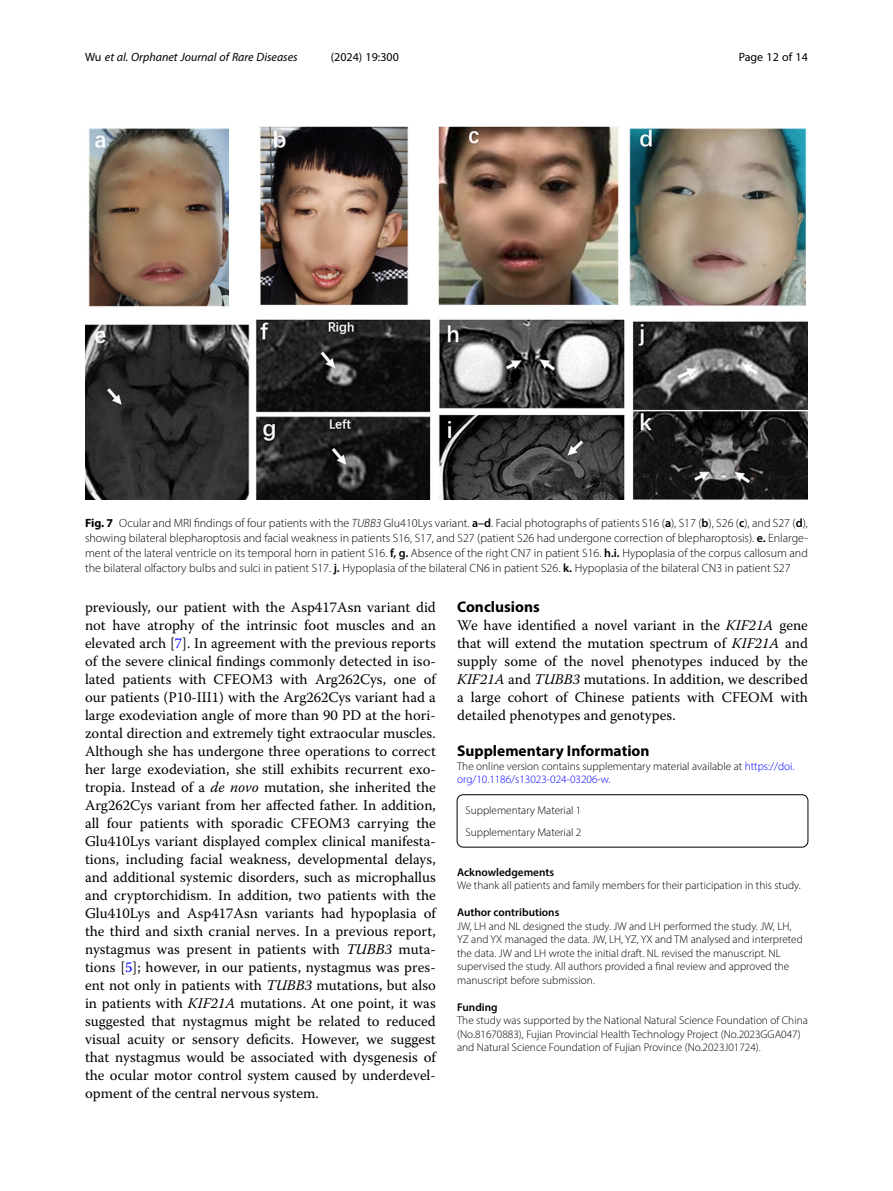
<style>
.page{position:relative;width:893px;height:1191px;background:#fff}
.page>*{position:absolute;margin:0;border:0;box-sizing:border-box;transform-origin:0 0}
.Head_1{font:700 15.45px "Myriad Pro";color:#000}
.Body_Text_Indent{font:14.7px/18px "Warnock Pro";color:#000;text-align:justify}
.Body_Text{font:14.7px/18px "Warnock Pro";color:#000;text-align:justify}
.Figure_Caption{font:300 12px/15px "Myriad Pro";color:#000;text-align:justify}
.t1{font:italic 12px "Myriad Pro";color:#000}
.t2{font:12px "Myriad Pro";color:#000}
.Author_Contribution{font:300 11.25px/13.5px "Myriad Pro";color:#000}
.Funding{font:300 11.25px/13.5px "Myriad Pro";color:#000}
.Article_Note_ESM{font:300 11.25px/13.5px "Myriad Pro";color:#000}
.Acknowledgements{font:300 11.25px "Myriad Pro";color:#000}
.Additional_File_Info{font:300 11.25px "Myriad Pro";color:#000}
.Endmatter_Heading{font:600 11.25px "Myriad Pro";color:#000}
.s1{font-style:normal}
.s2{font-weight:700}
.s3{font-style:italic}
.s4{font-weight:600}
.s5{color:#00f}
</style>
<div class="page">
<div style="left:457px;top:794px;width:351px;height:53px;border:1px solid #000;border-radius:6px"></div>
<img style="left:85px;top:126px;width:723px;height:374px">
<p class="t1" style="left:85px;top:50px;width:214px"><span class="s1">Wu</span> et al. Orphanet Journal of Rare Diseases</p>
<p class="t2" style="left:331px;top:50px;width:70px">(2024) 19:300</p>
<p class="t2" style="left:739px;top:50px;width:71px">Page 12 of 14</p>
<p class="Figure_Caption" style="left:85px;top:515px;width:724px"><span class="s2">Fig. 7</span> Ocular and MRI findings of four patients with the <span class="s3">TUBB3</span> Glu410Lys variant. <span class="s4">a–d</span>. Facial photographs of patients S16 (<span class="s4">a</span>), S17 (<span class="s4">b</span>), S26 (<span class="s4">c</span>), and S27 (<span class="s4">d</span>), showing bilateral blepharoptosis and facial weakness in patients S16, S17, and S27 (patient S26 had undergone correction of blepharoptosis). <span class="s4">e.</span> Enlarge&shy;ment of the lateral ventricle on its temporal horn in patient S16. <span class="s4">f, g.</span> Absence of the right CN7 in patient S16. <span class="s4">h.i.</span> Hypoplasia of the corpus callosum and the bilateral olfactory bulbs and sulci in patient S17. <span class="s4">j.</span> Hypoplasia of the bilateral CN6 in patient S26. <span class="s4">k.</span> Hypoplasia of the bilateral CN3 in patient S27</p>
<p class="Body_Text_Indent" style="left:85px;top:598px;width:352px">previously, our patient with the Asp417Asn variant did not have atrophy of the intrinsic foot muscles and an elevated arch [<span class="s5">7</span>]. In agreement with the previous reports of the severe clinical findings commonly detected in iso&shy;lated patients with CFEOM3 with Arg262Cys, one of our patients (P10-III1) with the Arg262Cys variant had a large exodeviation angle of more than 90 PD at the hori&shy;zontal direction and extremely tight extraocular muscles.<br>Although she has undergone three operations to correct her large exodeviation, she still exhibits recurrent exo&shy;tropia. Instead of a <span class="s3">de novo</span> mutation, she inherited the Arg262Cys variant from her affected father. In addition, all four patients with sporadic CFEOM3 carrying the Glu410Lys variant displayed complex clinical manifesta&shy;tions, including facial weakness, developmental delays, and additional systemic disorders, such as microphallus and cryptorchidism. In addition, two patients with the Glu410Lys and Asp417Asn variants had hypoplasia of the third and sixth cranial nerves. In a previous report, nystagmus was present in patients with <span class="s3">TUBB3</span> muta&shy;tions [<span class="s5">5</span>]; however, in our patients, nystagmus was pres&shy;ent not only in patients with <span class="s3">TUBB3</span> mutations, but also in patients with <span class="s3">KIF21A</span> mutations. At one point, it was suggested that nystagmus might be related to reduced visual acuity or sensory deficits. However, we suggest that nystagmus would be associated with dysgenesis of the ocular motor control system caused by underdevel&shy;opment of the central nervous system.</p>
<p class="Head_1" style="left:457px;top:597px;width:84px">Conclusions</p>
<p class="Body_Text" style="left:457px;top:616px;width:352px">We have identified a novel variant in the <span class="s3">KIF21A</span> gene that will extend the mutation spectrum of <span class="s3">KIF21A</span> and supply some of the novel phenotypes induced by the <span class="s3">KIF21A</span> and <span class="s3">TUBB3</span> mutations. In addition, we described a large cohort of Chinese patients with CFEOM with detailed phenotypes and genotypes.</p>
<p class="Head_1" style="left:457px;top:741px;width:194px">Supplementary Information</p>
<p class="Article_Note_ESM" style="left:457px;top:759px;width:339px">The online version contains supplementary material available at <span class="s5">https://doi. org/10.1186/s13023-024-03206-w</span>.</p>
<p class="Additional_File_Info" style="left:466px;top:803px;width:117px">Supplementary Material 1</p>
<p class="Additional_File_Info" style="left:466px;top:825px;width:117px">Supplementary Material 2</p>
<p class="Endmatter_Heading" style="left:457px;top:864px;width:98px">Acknowledgements</p>
<p class="Acknowledgements" style="left:457px;top:878px;width:345px">We thank all patients and family members for their participation in this study.</p>
<p class="Endmatter_Heading" style="left:457px;top:905px;width:104px">Author contributions</p>
<p class="Author_Contribution" style="left:457px;top:919px;width:347px">JW, LH and NL designed the study. JW and LH performed the study. JW, LH, YZ and YX managed the data. JW, LH, YZ, YX and TM analysed and interpreted the data. JW and LH wrote the initial draft. NL revised the manuscript. NL supervised the study. All authors provided a final review and approved the manuscript before submission.</p>
<p class="Endmatter_Heading" style="left:457px;top:999px;width:42px">Funding</p>
<p class="Funding" style="left:457px;top:1013px;width:352px">The study was supported by the National Natural Science Foundation of China (No.81670883), Fujian Provincial Health Technology Project (No.2023GGA047) and Natural Science Foundation of Fujian Province (No.2023J01724).</p>
</div>
